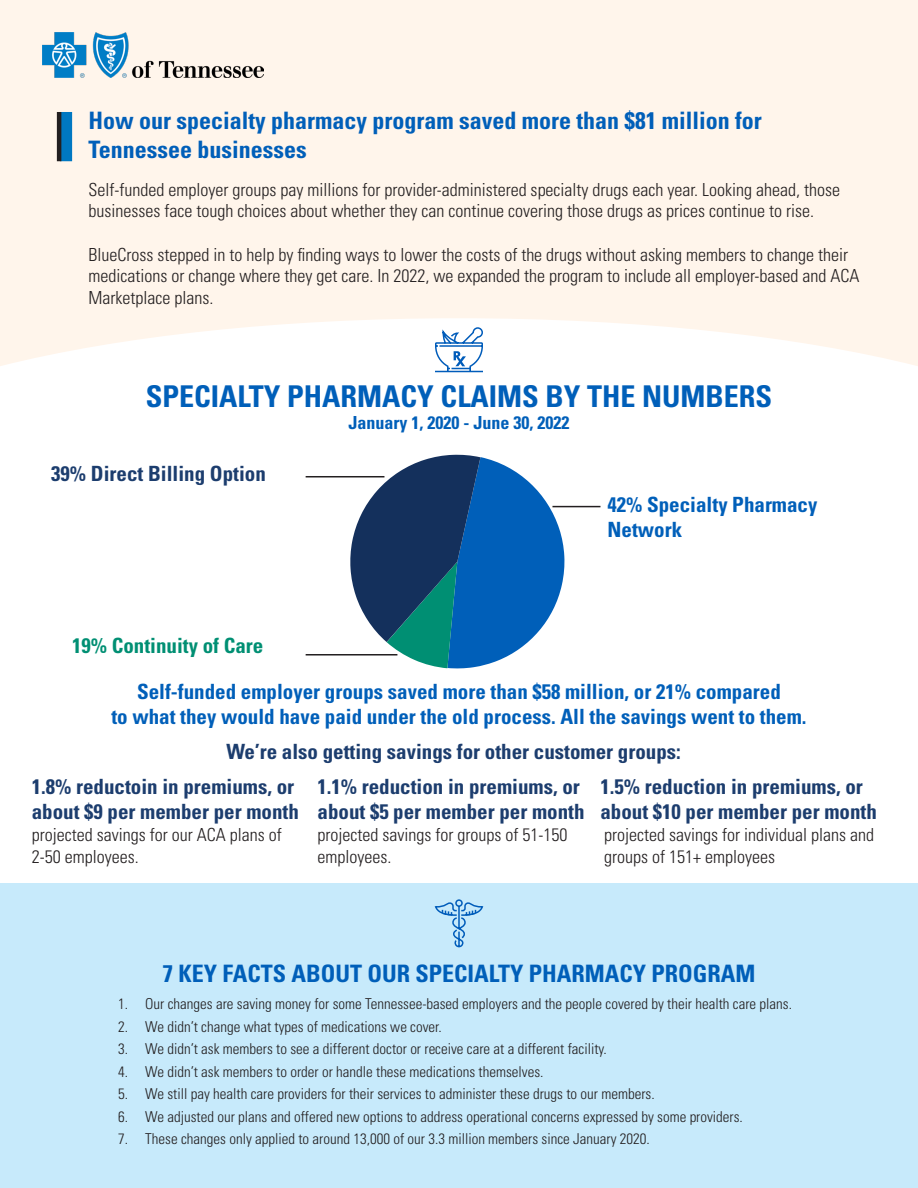
<style>
.page{position:relative;width:918px;height:1188px;background:#fff}
.page>*{position:absolute;margin:0;border:0;box-sizing:border-box;transform-origin:0 0}
.t1{font:300px "Chartwell Pies";color:#005fb9}
.t2{font:700 condensed 30px "Univers LT Std";color:#005fb9}
.t3{font:700 condensed 24px/28.8px "Univers LT Std";color:#005fb9}
.t4{font:700 condensed 21px/25.2px "Univers LT Std";color:#1c3d6e}
.t5{font:700 condensed 21px/25.2px "Univers LT Std";color:#005fb9;text-align:center}
.t6{font:700 condensed 21px "Univers LT Std";color:#008f73}
.t7{font:300 condensed 18px/21.6px "Univers LT Std";color:#231f20}
.t8{font:700 condensed 18px "Univers LT Std";color:#005fb9}
.t9{font:300 condensed 15px "Univers LT Std";color:#231f20}
.s1{color:#008f73}
.s2{color:#14305c}
</style>
<div class="page">
<div style="left:0;top:884px;width:918px;height:304px;background:#c7eafb"></div>
<div style="left:0;top:0;width:918px;height:491px;background:#fff5eb"></div>
<svg style="left:0;top:318px;width:918px;height:190px;fill:#fff"></svg>
<img style="left:42px;top:33px;width:222px;height:44px">
<hr style="left:552px;top:506px;width:48px;height:1px;background:#231f20">
<hr style="left:306px;top:476px;width:78px;height:1px;background:#231f20">
<hr style="left:306px;top:654px;width:91px;height:2px;background:#231f20">
<svg style="left:434px;top:899px;width:50px;height:49px"></svg>
<svg style="left:434px;top:327px;width:50px;height:46px;background:#c0d6ed"></svg>
<div style="left:60px;top:112px;width:12px;height:49px;background:#0078c2"></div>
<hr style="left:57px;top:112px;width:4px;height:49px;background:#231f20">
<p class="t3" style="left:89px;top:106px;width:675px">How our specialty pharmacy program saved more than $81 million for<br>Tennessee businesses</p>
<p class="t7" style="left:89px;top:179px;width:753px">Self-funded employer groups pay millions for provider-administered specialty drugs each year. Looking ahead, those businesses face tough choices about whether they can continue covering those drugs as prices continue to rise.</p>
<p class="t7" style="left:89px;top:244px;width:772px">BlueCross stepped in to help by finding ways to lower the costs of the drugs without asking members to change their medications or change where they get care. In 2022, we expanded the program to include all employer-based and ACA<br>Marketplace plans.</p>
<p class="t2" style="left:146px;top:378px;width:628px">SPECIALTY PHARMACY CLAIMS BY THE NUMBERS</p>
<p class="t8" style="left:349px;top:412px;width:222px">January 1, 2020 - June 30, 2022</p>
<p class="t1" style="left:376px;top:355px;width:545px;rotate:12deg">48 +<span class="s1">10</span><span class="s2">42</span></p>
<p class="t4" style="left:51px;top:461px;width:216px">39% Direct Billing Option</p>
<p class="t5" style="left:608px;top:492px;width:211px;text-align:left">42% Specialty Pharmacy<br>Network</p>
<p class="t6" style="left:72px;top:633px;width:193px">19% Continuity of Care</p>
<p class="t5" style="left:111px;top:679px;width:697px">Self-funded employer groups saved more than $58 million, or 21% compared<br>to what they would have paid under the old process. All the savings went to them.</p>
<p class="t4" style="left:226px;top:739px;width:456px">We’re also getting savings for other customer groups:</p>
<p class="t4" style="left:32px;top:774px;width:269px">1.8% reductoin in premiums, or about $9 per member per month</p>
<p class="t7" style="left:32px;top:824px;width:251px">projected savings for our ACA plans of<br>2-50 employees.</p>
<p class="t4" style="left:318px;top:774px;width:269px">1.1% reduction in premiums, or about $5 per member per month</p>
<p class="t4" style="left:600px;top:774px;width:278px">1.5% reduction in premiums, or about $10 per member per month</p>
<p class="t7" style="left:318px;top:824px;width:251px">projected savings for groups of 51-150 employees.</p>
<p class="t7" style="left:604px;top:824px;width:271px">projected savings for individual plans and groups of 151+ employees</p>
<p class="t3" style="left:163px;top:959px;width:594px">7 KEY FACTS ABOUT OUR SPECIALTY PHARMACY PROGRAM</p>
<p class="t9" style="left:118px;top:995px;width:675px">1. Our changes are saving money for some Tennessee-based employers and the people covered by their health care plans.</p>
<p class="t9" style="left:118px;top:1017px;width:325px">2. We didn’t change what types of medications we cover.</p>
<p class="t9" style="left:118px;top:1040px;width:490px">3. We didn’t ask members to see a different doctor or receive care at a different facility.</p>
<p class="t9" style="left:118px;top:1062px;width:427px">4. We didn’t ask members to order or handle these medications themselves.</p>
<p class="t9" style="left:118px;top:1085px;width:538px">5. We still pay health care providers for their services to administer these drugs to our members.</p>
<p class="t9" style="left:118px;top:1107px;width:626px">6. We adjusted our plans and offered new options to address operational concerns expressed by some providers.</p>
<p class="t9" style="left:118px;top:1130px;width:533px">7. These changes only applied to around 13,000 of our 3.3 million members since January 2020.</p>
</div>
